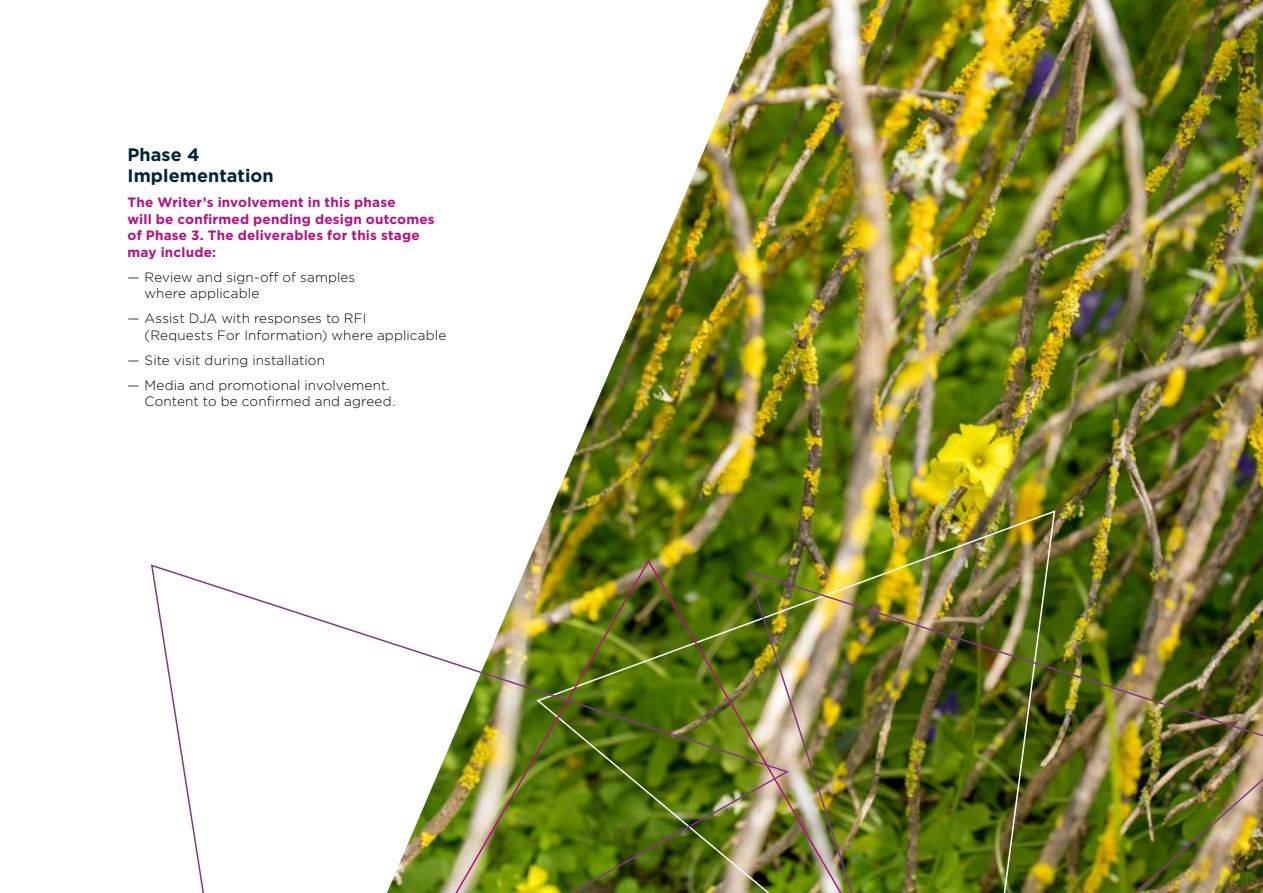
<style>
.page{position:relative;width:1263px;height:893px;background:#fff}
.page>*{position:absolute;margin:0;border:0;box-sizing:border-box;transform-origin:0 0}
.t1{font:700 18px/21px "Gotham";letter-spacing:.005em;color:#002531}
.t2{font:300 13.5px/16.5px "Gotham";letter-spacing:.01em;color:#000}
.t3{font:700 13.5px/16.5px "Gotham";letter-spacing:.015em;color:#b80e80}
</style>
<div class="page">
<img style="left:530px;top:0;width:733px;height:570px">
<img style="left:535px;top:509px;width:521px;height:61px">
<img style="left:527px;top:558px;width:407px;height:12px">
<img style="left:151px;top:564px;width:640px;height:329px">
<img style="left:747px;top:570px;width:516px;height:323px">
<h1 class="t1" style="left:128px;top:144px;width:148px">Phase 4<br>Implementation</h1>
<p class="t3" style="left:128px;top:194px;width:309px">The Writer’s involvement in this phase<br>will be confirmed pending design outcomes of Phase 3. The deliverables for this stage may include:</p>
<p class="t2" style="left:145px;top:269px;width:212px;text-indent:-17px">— Review and sign-off of samples where applicable</p>
<p class="t2" style="left:145px;top:310px;width:303px;text-indent:-17px">— Assist DJA with responses to RFI<br>(Requests For Information) where applicable</p>
<p class="t2" style="left:128px;top:352px;width:199px">— Site visit during installation</p>
<p class="t2" style="left:145px;top:377px;width:252px;text-indent:-17px">— Media and promotional involvement.<br>Content to be confirmed and agreed.</p>
</div>
